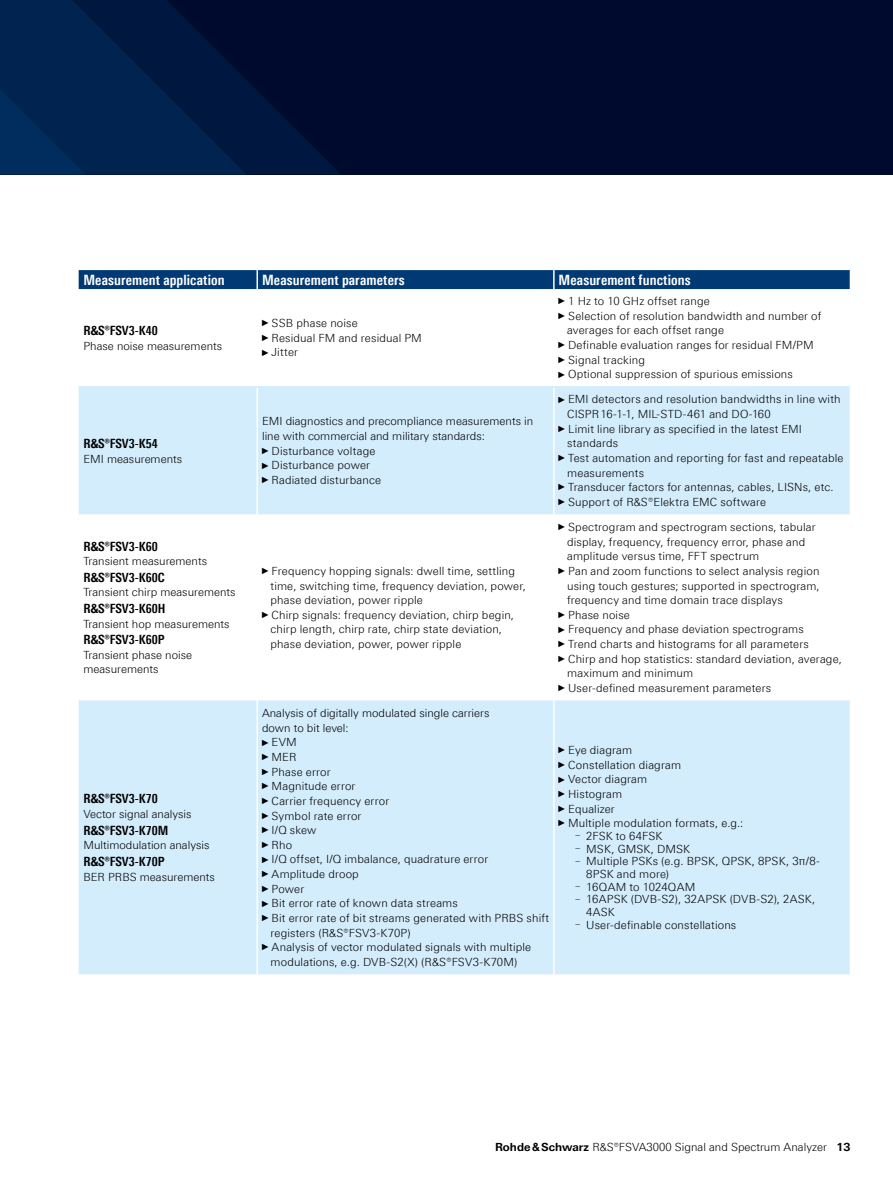
<style>
.page{position:relative;width:893px;height:1191px;background:#fff}
.page>*{position:absolute;margin:0;border:0;box-sizing:border-box;transform-origin:0 0}
.Tabellenueberschrift{font:700 14.25px "Linotype Univers 620 Cn";letter-spacing:.005em;color:#fff}
.Tabellefett{font:700 12.75px "Linotype Univers 620 Cn";color:#000}
.Tabelletext{font:300 11.25px/14.7px "Linotype Univers 330";letter-spacing:.01em;color:#000}
.s1{font-family:"Arial Narrow";font-weight:400;font-size:9px}
.s2{font-size:9px}
.s3{font-family:"Linotype Univers 630";font-weight:700}
</style>
<div class="page">
<div style="left:0;top:0;width:893px;height:174px;background:#00092e"></div>
<svg style="left:246px;top:80px;width:94px;height:94px;fill:#00173e"></svg>
<svg style="left:0;top:0;width:246px;height:174px;fill:#002350"></svg>
<svg style="left:0;top:89px;width:86px;height:85px"></svg>
<svg style="left:79px;top:387px;width:771px;height:587px;fill:#d4edfc"></svg>
<hr style="left:256px;top:387px;width:2px;height:127px;background:#fff">
<hr style="left:553px;top:387px;width:2px;height:127px;background:#fff">
<hr style="left:256px;top:514px;width:2px;height:186px;background:#fff">
<hr style="left:553px;top:514px;width:2px;height:186px;background:#fff">
<hr style="left:256px;top:700px;width:2px;height:274px;background:#fff">
<hr style="left:553px;top:700px;width:2px;height:274px;background:#fff">
<div style="left:79px;top:270px;width:772px;height:19px;background:#003973"></div>
<hr style="left:79px;top:386px;width:178px;height:1px;background:#d4edfc">
<hr style="left:257px;top:386px;width:297px;height:1px;background:#d4edfc">
<hr style="left:554px;top:386px;width:296px;height:1px;background:#d4edfc">
<p class="Tabellenueberschrift" style="left:83px;top:271px;width:143px">Measurement application</p>
<p class="Tabellenueberschrift" style="left:262px;top:271px;width:144px">Measurement parameters</p>
<p class="Tabellenueberschrift" style="left:559px;top:271px;width:133px">Measurement functions</p>
<p class="Tabellefett" style="left:83px;top:323px;width:76px">R&amp;S®FSV3-K40</p>
<p class="Tabelletext" style="left:83px;top:338px;width:140px">Phase noise measurements</p>
<p class="Tabelletext" style="left:559px;top:294px;width:153px"><span class="s1">►</span>1 Hz to 10 GHz offset range</p>
<p class="Tabelletext" style="left:567px;top:308px;width:256px;text-indent:-9px"><span class="s1">►</span>Selection of resolution bandwidth and number of averages for each offset range</p>
<p class="Tabelletext" style="left:559px;top:337px;width:257px"><span class="s1">►</span>Definable evaluation ranges for residual FM/PM</p>
<p class="Tabelletext" style="left:559px;top:352px;width:88px"><span class="s1">►</span>Signal tracking</p>
<p class="Tabelletext" style="left:559px;top:367px;width:236px"><span class="s1">►</span>Optional suppression of spurious emissions</p>
<p class="Tabelletext" style="left:262px;top:316px;width:97px"><span class="s1">►</span>SSB phase noise</p>
<p class="Tabelletext" style="left:262px;top:330px;width:161px"><span class="s1">►</span>Residual FM and residual PM</p>
<p class="Tabelletext" style="left:262px;top:345px;width:37px"><span class="s1">►</span>Jitter</p>
<p class="Tabellefett" style="left:83px;top:436px;width:76px">R&amp;S®FSV3-K54</p>
<p class="Tabelletext" style="left:83px;top:451px;width:100px">EMI measurements</p>
<p class="Tabellefett" style="left:83px;top:538px;width:76px">R&amp;S®FSV3-K60</p>
<p class="Tabelletext" style="left:83px;top:554px;width:125px">Transient measurements</p>
<p class="Tabellefett" style="left:83px;top:569px;width:83px">R&amp;S®FSV3-K60C</p>
<p class="Tabelletext" style="left:83px;top:585px;width:154px">Transient chirp measurements</p>
<p class="Tabellefett" style="left:83px;top:601px;width:84px">R&amp;S®FSV3-K60H</p>
<p class="Tabelletext" style="left:83px;top:616px;width:148px">Transient hop measurements</p>
<p class="Tabellefett" style="left:83px;top:632px;width:83px">R&amp;S®FSV3-K60P</p>
<p class="Tabelletext" style="left:83px;top:647px;width:110px">Transient phase noise measurements</p>
<p class="Tabellefett" style="left:83px;top:791px;width:76px">R&amp;S®FSV3-K70</p>
<p class="Tabelletext" style="left:83px;top:806px;width:110px">Vector signal analysis</p>
<p class="Tabellefett" style="left:83px;top:822px;width:87px">R&amp;S®FSV3-K70M</p>
<p class="Tabelletext" style="left:83px;top:838px;width:128px">Multimodulation analysis</p>
<p class="Tabellefett" style="left:83px;top:853px;width:83px">R&amp;S®FSV3-K70P</p>
<p class="Tabelletext" style="left:83px;top:869px;width:133px">BER PRBS measurements</p>
<p class="Tabelletext" style="left:262px;top:414px;width:273px">EMI diagnostics and precompliance measurements in line with commercial and military standards:</p>
<p class="Tabelletext" style="left:262px;top:443px;width:115px"><span class="s1">►</span>Disturbance voltage</p>
<p class="Tabelletext" style="left:262px;top:458px;width:110px"><span class="s1">►</span>Disturbance power</p>
<p class="Tabelletext" style="left:262px;top:472px;width:121px"><span class="s1">►</span>Radiated disturbance</p>
<p class="Tabelletext" style="left:271px;top:563px;width:257px;text-indent:-9px"><span class="s1">►</span>Frequency hopping signals: dwell time, settling time, switching time, frequency deviation, power, phase deviation, power ripple</p>
<p class="Tabelletext" style="left:271px;top:607px;width:245px;text-indent:-9px"><span class="s1">►</span>Chirp signals: frequency deviation, chirp begin, chirp length, chirp rate, chirp state deviation, phase deviation, power, power ripple</p>
<p class="Tabelletext" style="left:262px;top:705px;width:229px">Analysis of digitally modulated single carriers down to bit level:</p>
<p class="Tabelletext" style="left:262px;top:735px;width:36px"><span class="s1">►</span>EVM</p>
<p class="Tabelletext" style="left:262px;top:749px;width:36px"><span class="s1">►</span>MER</p>
<p class="Tabelletext" style="left:262px;top:764px;width:70px"><span class="s1">►</span>Phase error</p>
<p class="Tabelletext" style="left:262px;top:778px;width:95px"><span class="s1">►</span>Magnitude error</p>
<p class="Tabelletext" style="left:262px;top:793px;width:129px"><span class="s1">►</span>Carrier frequency error</p>
<p class="Tabelletext" style="left:262px;top:808px;width:101px"><span class="s1">►</span>Symbol rate error</p>
<p class="Tabelletext" style="left:262px;top:822px;width:56px"><span class="s1">►</span>I/Q skew</p>
<p class="Tabelletext" style="left:262px;top:837px;width:32px"><span class="s1">►</span>Rho</p>
<p class="Tabelletext" style="left:262px;top:852px;width:228px"><span class="s1">►</span>I/Q offset, I/Q imbalance, quadrature error</p>
<p class="Tabelletext" style="left:262px;top:866px;width:98px"><span class="s1">►</span>Amplitude droop</p>
<p class="Tabelletext" style="left:262px;top:881px;width:44px"><span class="s1">►</span>Power</p>
<p class="Tabelletext" style="left:262px;top:895px;width:197px"><span class="s1">►</span>Bit error rate of known data streams</p>
<p class="Tabelletext" style="left:271px;top:910px;width:280px;text-indent:-9px"><span class="s1">►</span>Bit error rate of bit streams generated with PRBS shift registers (R&amp;S®FSV3-K70P)</p>
<p class="Tabelletext" style="left:262px;top:939px;width:271px;text-align:center"><span class="s1">►</span>Analysis of vector modulated signals with multiple modulations, e.g. DVB-S2(X) (R&amp;S®FSV3-K70M)</p>
<p class="Tabelletext" style="left:567px;top:392px;width:275px;text-indent:-9px"><span class="s1">►</span>EMI detectors and resolution bandwidths in line with<br>CISPR16‑1‑1, MIL-STD‑461 and DO-160</p>
<p class="Tabelletext" style="left:567px;top:421px;width:236px;text-indent:-9px"><span class="s1">►</span>Limit line library as specified in the latest EMI standards</p>
<p class="Tabelletext" style="left:567px;top:450px;width:278px;text-indent:-9px"><span class="s1">►</span>Test automation and reporting for fast and repeatable measurements</p>
<p class="Tabelletext" style="left:559px;top:480px;width:276px"><span class="s1">►</span>Transducer factors for antennas, cables, LISNs, etc.</p>
<p class="Tabelletext" style="left:559px;top:494px;width:209px"><span class="s1">►</span>Support of R&amp;S®Elektra EMC software</p>
<p class="Tabelletext" style="left:567px;top:519px;width:250px;text-indent:-9px"><span class="s1">►</span>Spectrogram and spectrogram sections, tabular display, frequency, frequency error, phase and amplitude versus time, FFT spectrum</p>
<p class="Tabelletext" style="left:567px;top:563px;width:254px;text-align:justify;text-indent:-9px"><span class="s1">►</span>Pan and zoom functions to select analysis region using touch gestures; supported in spectrogram, frequency and time domain trace displays</p>
<p class="Tabelletext" style="left:559px;top:607px;width:73px"><span class="s1">►</span>Phase noise</p>
<p class="Tabelletext" style="left:559px;top:622px;width:247px"><span class="s1">►</span>Frequency and phase deviation spectrograms</p>
<p class="Tabelletext" style="left:559px;top:636px;width:252px"><span class="s1">►</span>Trend charts and histograms for all parameters</p>
<p class="Tabelletext" style="left:567px;top:651px;width:276px;text-indent:-9px"><span class="s1">►</span>Chirp and hop statistics: standard deviation, average, maximum and minimum</p>
<p class="Tabelletext" style="left:559px;top:680px;width:214px"><span class="s1">►</span>User-defined measurement parameters</p>
<p class="Tabelletext" style="left:559px;top:742px;width:75px"><span class="s1">►</span>Eye diagram</p>
<p class="Tabelletext" style="left:559px;top:757px;width:124px"><span class="s1">►</span>Constellation diagram</p>
<p class="Tabelletext" style="left:559px;top:772px;width:90px"><span class="s1">►</span>Vector diagram</p>
<p class="Tabelletext" style="left:559px;top:786px;width:65px"><span class="s1">►</span>Histogram</p>
<p class="Tabelletext" style="left:559px;top:801px;width:58px"><span class="s1">►</span>Equalizer</p>
<p class="Tabelletext" style="left:559px;top:815px;width:186px"><span class="s1">►</span>Multiple modulation formats, e.g.:</p>
<p class="Tabelletext" style="left:576px;top:828px;width:88px"><span class="s2">–</span> 2FSK to 64FSK</p>
<p class="Tabelletext" style="left:576px;top:841px;width:116px"><span class="s2">–</span> MSK, GMSK, DMSK</p>
<p class="Tabelletext" style="left:586px;top:855px;width:235px;line-height:12.8px;text-indent:-11px"><span class="s2">–</span> Multiple PSKs (e.g. BPSK, QPSK, 8PSK, 3π/8-<br>8PSK and more)</p>
<p class="Tabelletext" style="left:576px;top:879px;width:121px"><span class="s2">–</span> 16QAM to 1024QAM</p>
<p class="Tabelletext" style="left:586px;top:893px;width:231px;line-height:12.8px;text-indent:-11px"><span class="s2">–</span> 16APSK (DVB-S2), 32APSK (DVB-S2), 2ASK,<br>4ASK</p>
<p class="Tabelletext" style="left:576px;top:917px;width:162px"><span class="s2">–</span> User-definable constellations</p>
<p class="Tabelletext" style="left:495px;top:1139px;width:357px"><span class="s3">Rohde&amp;Schwarz</span> R&amp;S®FSVA3000 Signal and Spectrum Analyzer <span class="s3">13</span></p>
</div>
